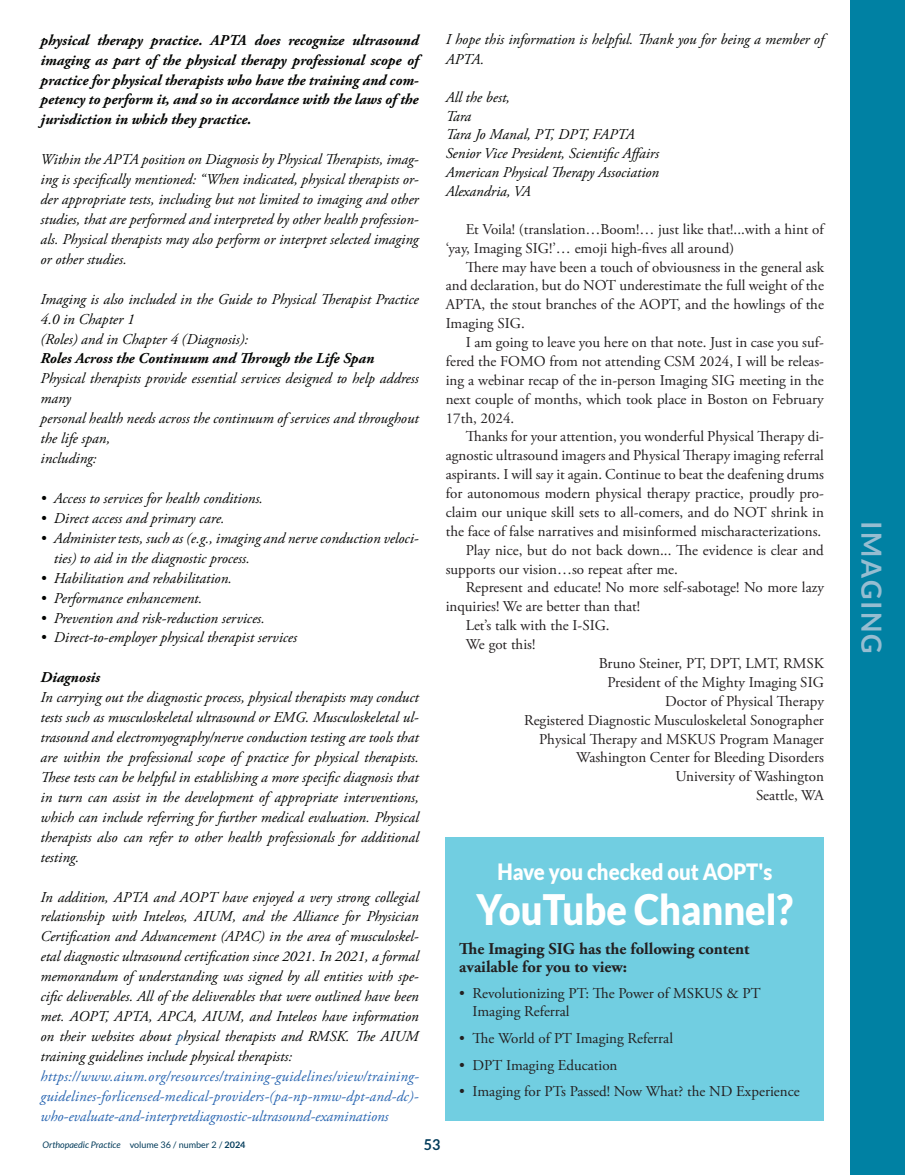
<style>
.page{position:relative;width:905px;height:1175px;background:#fff}
.page>*{position:absolute;margin:0;border:0;box-sizing:border-box;transform-origin:0 0}
.t1{font:900 42px "Lato";color:#fff;scale:.9 1}
.t2{font:700 27.75px "Lato";letter-spacing:.08em;color:#96bdd1}
.t3{font:900 22.5px "Lato";color:#fff;scale:.9 1}
.t4{font:700 16.5px/18px "Adobe Garamond Pro";color:#231f20}
.t5{font:italic 15px/20px "Adobe Garamond Pro";color:#040503}
.t6{font:15px/18.9px "Adobe Garamond Pro";color:#231f20}
.t7{font:italic 700 15px/20px "Adobe Garamond Pro";color:#040503;text-align:justify}
.t8{font:italic 15px/20px "Adobe Garamond Pro";color:#2865b1;text-align:justify}
.t9{font:700 15px "Lato";color:#023b5a;scale:.95 1}
.t10{font:italic 9px "Lato";color:#023b5a}
.s1{color:#16497d}
.s2{font-style:normal}
.s3{font-weight:700;font-style:normal}
</style>
<div class="page">
<div style="left:446px;top:837px;width:378px;height:283px;background:#71cee1"></div>
<div style="left:850px;top:0;width:54px;height:1174px;background:#0081a3"></div>
<p class="t7" style="left:40px;top:30px;width:380px">physical therapy practice. APTA does recognize ultrasound imaging as part of the physical therapy professional scope of practice for physical therapists who have the training and com&shy;petency to perform it, and so in accordance with the laws of the jurisdiction in which they practice.</p>
<p class="t5" style="left:40px;top:150px;width:380px;text-align:justify">Within the APTA position on Diagnosis by Physical Therapists, imag&shy;ing is specifically mentioned: “When indicated, physical therapists or&shy;der appropriate tests, including but not limited to imaging and other studies, that are performed and interpreted by other health profession&shy;als. Physical therapists may also perform or interpret selected imaging or other studies.</p>
<p class="t5" style="left:40px;top:289px;width:379px">Imaging is also included in the Guide to Physical Therapist Practice<br>4.0 in Chapter 1<br>(Roles) and in Chapter 4 (Diagnosis):</p>
<p class="t7" style="left:40px;top:349px;width:335px">Roles Across the Continuum and Through the Life Span</p>
<p class="t5" style="left:40px;top:369px;width:380px">Physical therapists provide essential services designed to help address many<br>personal health needs across the continuum of services and throughout the life span,<br>including:</p>
<p class="t5" style="left:40px;top:488px;width:224px">• Access to services for health conditions.</p>
<p class="t5" style="left:40px;top:508px;width:186px">• Direct access and primary care.</p>
<p class="t5" style="left:54px;top:528px;width:366px;text-indent:-13px">• Administer tests, such as (e.g., imaging and nerve conduction veloci&shy;ties) to aid in the diagnostic process.</p>
<p class="t5" style="left:40px;top:568px;width:193px">• Habilitation and rehabilitation.</p>
<p class="t5" style="left:40px;top:588px;width:163px">• Performance enhancement.</p>
<p class="t5" style="left:40px;top:608px;width:226px">• Prevention and risk-reduction services.</p>
<p class="t5" style="left:40px;top:628px;width:258px">• Direct-to-employer physical therapist services</p>
<p class="t7" style="left:40px;top:668px;width:61px">Diagnosis</p>
<p class="t5" style="left:40px;top:688px;width:380px;text-align:justify">In carrying out the diagnostic process, physical therapists may conduct tests such as musculoskeletal ultrasound or EMG. Musculoskeletal ul&shy;trasound and electromyography/nerve conduction testing are tools that are within the professional scope of practice for physical therapists.<br>These tests can be helpful in establishing a more specific diagnosis that in turn can assist in the development of appropriate interventions, which can include referring for further medical evaluation. Physical therapists also can refer to other health professionals for additional testing.</p>
<p class="t5" style="left:40px;top:887px;width:380px;text-align:justify">In addition, APTA and AOPT have enjoyed a very strong collegial relationship with Inteleos, AIUM, and the Alliance for Physician Certification and Advancement (APAC) in the area of musculoskel&shy;etal diagnostic ultrasound certification since 2021. In 2021, a formal memorandum of understanding was signed by all entities with spe&shy;cific deliverables. All of the deliverables that were outlined have been met. AOPT, APTA, APCA, AIUM, and Inteleos have information on their websites about <span class="s1">p</span>hysical therapists and RMSK. The AIUM training guidelines include physical therapists:</p>
<p class="t8" style="left:40px;top:1066px;width:380px">https://www.aium.org/resources/training-guidelines/view/training&shy;guidelines-forlicensed-medical-providers-(pa-np-nmw-dpt-and-dc)- who-evaluate-and-interpretdiagnostic-ultrasound-examinations</p>
<p class="t5" style="left:446px;top:30px;width:380px;line-height:19.5px">I hope this information is helpful. Thank you for being a member of<br>APTA.</p>
<p class="t5" style="left:446px;top:88px;width:215px;line-height:18.9px">All the best,<br>Tara<br>Tara Jo Manal, PT, DPT, FAPTA<br>Senior Vice President, Scientific Affairs<br>American Physical Therapy Association<br>Alexandria, VA</p>
<p class="t6" style="left:446px;top:220px;width:380px;text-indent:20px">Et Voila! (translation…Boom!… just like that!...with a hint of ‘yay, Imaging SIG!’… emoji high-fives all around)</p>
<p class="t6" style="left:446px;top:258px;width:380px;text-align:justify;text-indent:20px">There may have been a touch of obviousness in the general ask and declaration, but do NOT underestimate the full weight of the APTA, the stout branches of the AOPT, and the howlings of the Imaging SIG.</p>
<p class="t6" style="left:446px;top:333px;width:380px;text-align:justify;text-indent:20px">I am going to leave you here on that note. Just in case you suf&shy;fered the FOMO from not attending CSM 2024, I will be releas&shy;ing a webinar recap of the in-person Imaging SIG meeting in the next couple of months, which took place in Boston on February 17th, 2024.</p>
<p class="t6" style="left:465px;top:428px;width:360px">Thanks for your attention, you wonderful Physical Therapy di-</p>
<p class="t6" style="left:446px;top:446px;width:379px">agnostic ultrasound imagers and Physical Therapy imaging referral</p>
<p class="t6" style="left:446px;top:465px;width:380px">aspirants. I will say it again. Continue to beat the deafening drums</p>
<p class="t6" style="left:446px;top:484px;width:380px">for autonomous modern physical therapy practice, proudly pro-</p>
<p class="t6" style="left:446px;top:503px;width:380px">claim our unique skill sets to all-comers, and do NOT shrink in</p>
<p class="t6" style="left:446px;top:522px;width:377px">the face of false narratives and misinformed mischaracterizations.</p>
<p class="t6" style="left:465px;top:541px;width:360px">Play nice, but do not back down... The evidence is clear and</p>
<p class="t6" style="left:446px;top:560px;width:234px">supports our vision…so repeat after me.</p>
<p class="t6" style="left:465px;top:579px;width:360px">Represent and educate! No more self-sabotage! No more lazy</p>
<p class="t6" style="left:446px;top:597px;width:196px">inquiries! We are better than that!</p>
<p class="t6" style="left:465px;top:616px;width:145px">Let’s talk with the I-SIG.</p>
<p class="t6" style="left:465px;top:635px;width:71px">We got this!</p>
<p class="t6" style="left:598px;top:654px;width:227px">Bruno Steiner, PT, DPT, LMT, RMSK</p>
<p class="t6" style="left:607px;top:673px;width:218px">President of the Mighty Imaging SIG</p>
<p class="t6" style="left:665px;top:692px;width:160px">Doctor of Physical Therapy</p>
<p class="t6" style="left:524px;top:711px;width:301px">Registered Diagnostic Musculoskeletal Sonographer</p>
<p class="t6" style="left:539px;top:730px;width:286px">Physical Therapy and MSKUS Program Manager</p>
<p class="t6" style="left:576px;top:748px;width:249px">Washington Center for Bleeding Disorders</p>
<p class="t6" style="left:675px;top:767px;width:150px">University of Washington</p>
<p class="t6" style="left:756px;top:786px;width:69px">Seattle, WA</p>
<h3 class="t3" style="left:497px;top:858px;width:307px">Have you checked out AOPT's</h3>
<h1 class="t1" style="left:476px;top:885px;width:353px">YouTube Channel?</h1>
<p class="t4" style="left:459px;top:940px;width:292px">The Imaging SIG has the following content available for you to view:</p>
<p class="t6" style="left:472px;top:985px;width:289px;line-height:18px;text-indent:-13px">• Revolutionizing PT: The Power of MSKUS &amp; PT<br>Imaging Referral</p>
<p class="t6" style="left:459px;top:1029px;width:215px">• The World of PT Imaging Referral</p>
<p class="t6" style="left:459px;top:1056px;width:160px">• DPT Imaging Education</p>
<p class="t6" style="left:459px;top:1082px;width:342px">• Imaging for PTs Passed! Now What? the ND Experience</p>
<p class="t10" style="left:43px;top:1139px;width:204px">Orthopaedic Practice <span class="s2">volume 36 / number 2 /</span> <span class="s3">2024</span></p>
<p class="t9" style="left:424px;top:1135px;width:19px">53</p>
<h2 class="t2" style="left:887px;top:521px;width:134px;rotate:90deg">IMAGING</h2>
</div>
